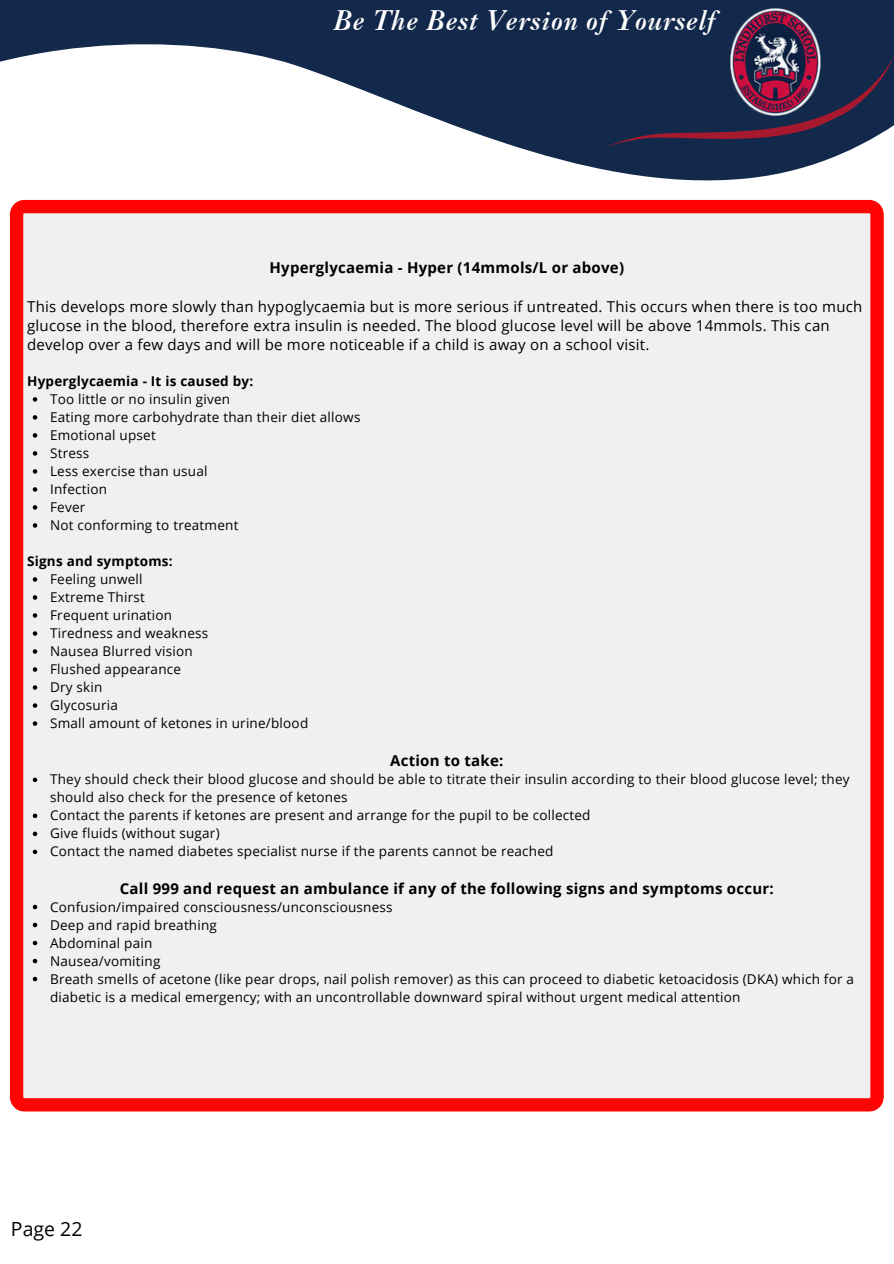
<style>
.page{position:relative;width:894px;height:1264px;background:#fff}
.page>*{position:absolute;margin:0;border:0;box-sizing:border-box;transform-origin:0 0}
.t1{font:italic 27px "Caslon 3 LT Std";letter-spacing:.015em;color:#fff}
.t2{font:19.5px "Open Sans";color:#000}
.t3{font:15px/19.2px "Open Sans";letter-spacing:.015em;color:#000}
.t4{font:700 15px "Open Sans";letter-spacing:.015em;color:#000}
.t5{font:13.5px/18px "Open Sans";letter-spacing:.015em;color:#000}
.t6{font:700 13.5px "Open Sans";letter-spacing:.015em;color:#000}
</style>
<div class="page">
<svg style="left:0;top:0;width:893px;height:181px;fill:#13294b"></svg>
<img style="left:730px;top:8px;width:90px;height:47px">
<svg style="left:603px;top:55px;width:290px;height:93px;background:#312e4e"></svg>
<div style="left:10px;top:200px;width:873px;height:911px;background:#f0f0f0"></div>
<svg style="left:33px;top:397px;width:4px;height:4px"></svg>
<svg style="left:33px;top:415px;width:4px;height:4px"></svg>
<svg style="left:33px;top:433px;width:4px;height:4px"></svg>
<svg style="left:33px;top:451px;width:4px;height:4px"></svg>
<svg style="left:33px;top:469px;width:4px;height:4px"></svg>
<svg style="left:33px;top:487px;width:4px;height:4px"></svg>
<svg style="left:33px;top:505px;width:4px;height:4px"></svg>
<svg style="left:33px;top:523px;width:4px;height:4px"></svg>
<svg style="left:33px;top:577px;width:4px;height:4px"></svg>
<svg style="left:33px;top:595px;width:4px;height:4px"></svg>
<svg style="left:33px;top:613px;width:4px;height:4px"></svg>
<svg style="left:33px;top:631px;width:4px;height:4px"></svg>
<svg style="left:33px;top:649px;width:4px;height:4px"></svg>
<svg style="left:33px;top:667px;width:4px;height:4px"></svg>
<svg style="left:33px;top:685px;width:4px;height:4px"></svg>
<svg style="left:33px;top:703px;width:4px;height:4px"></svg>
<svg style="left:33px;top:721px;width:4px;height:4px"></svg>
<svg style="left:33px;top:777px;width:4px;height:5px"></svg>
<svg style="left:33px;top:813px;width:4px;height:5px"></svg>
<svg style="left:33px;top:831px;width:4px;height:5px"></svg>
<svg style="left:33px;top:849px;width:4px;height:5px"></svg>
<svg style="left:33px;top:904px;width:4px;height:5px"></svg>
<svg style="left:33px;top:922px;width:4px;height:5px"></svg>
<svg style="left:33px;top:940px;width:4px;height:5px"></svg>
<svg style="left:33px;top:958px;width:4px;height:5px"></svg>
<svg style="left:33px;top:976px;width:4px;height:5px"></svg>
<h1 class="t1" style="left:333px;top:4px;width:384px">Be The Best Version of Yourself</h1>
<p class="t4" style="left:269px;top:257px;width:356px">Hyperglycaemia - Hyper (14mmols/L or above)</p>
<p class="t3" style="left:27px;top:296px;width:836px">This develops more slowly than hypoglycaemia but is more serious if untreated. This occurs when there is too much glucose in the blood, therefore extra insulin is needed. The blood glucose level will be above 14mmols. This can develop over a few days and will be more noticeable if a child is away on a school visit.</p>
<p class="t6" style="left:27px;top:371px;width:227px">Hyperglycaemia - It is caused by:</p>
<p class="t5" style="left:50px;top:389px;width:312px">Too little or no insulin given<br>Eating more carbohydrate than their diet allows<br>Emotional upset<br>Stress<br>Less exercise than usual<br>Infection<br>Fever<br>Not conforming to treatment</p>
<p class="t6" style="left:27px;top:551px;width:147px">Signs and symptoms:</p>
<p class="t5" style="left:50px;top:569px;width:259px">Feeling unwell<br>Extreme Thirst<br>Frequent urination<br>Tiredness and weakness<br>Nausea Blurred vision<br>Flushed appearance<br>Dry skin<br>Glycosuria<br>Small amount of ketones in urine/blood</p>
<p class="t4" style="left:390px;top:750px;width:115px">Action to take:</p>
<p class="t5" style="left:50px;top:770px;width:800px">They should check their blood glucose and should be able to titrate their insulin according to their blood glucose level; they should also check for the presence of ketones<br>Contact the parents if ketones are present and arrange for the pupil to be collected<br>Give fluids (without sugar)<br>Contact the named diabetes specialist nurse if the parents cannot be reached</p>
<p class="t4" style="left:120px;top:877px;width:655px">Call 999 and request an ambulance if any of the following signs and symptoms occur:</p>
<p class="t5" style="left:50px;top:897px;width:805px">Confusion/impaired consciousness/unconsciousness<br>Deep and rapid breathing<br>Abdominal pain<br>Nausea/vomiting<br>Breath smells of acetone (like pear drops, nail polish remover) as this can proceed to diabetic ketoacidosis (DKA) which for a diabetic is a medical emergency; with an uncontrollable downward spiral without urgent medical attention</p>
<h2 class="t2" style="left:11px;top:1215px;width:73px">Page 22</h2>
</div>
